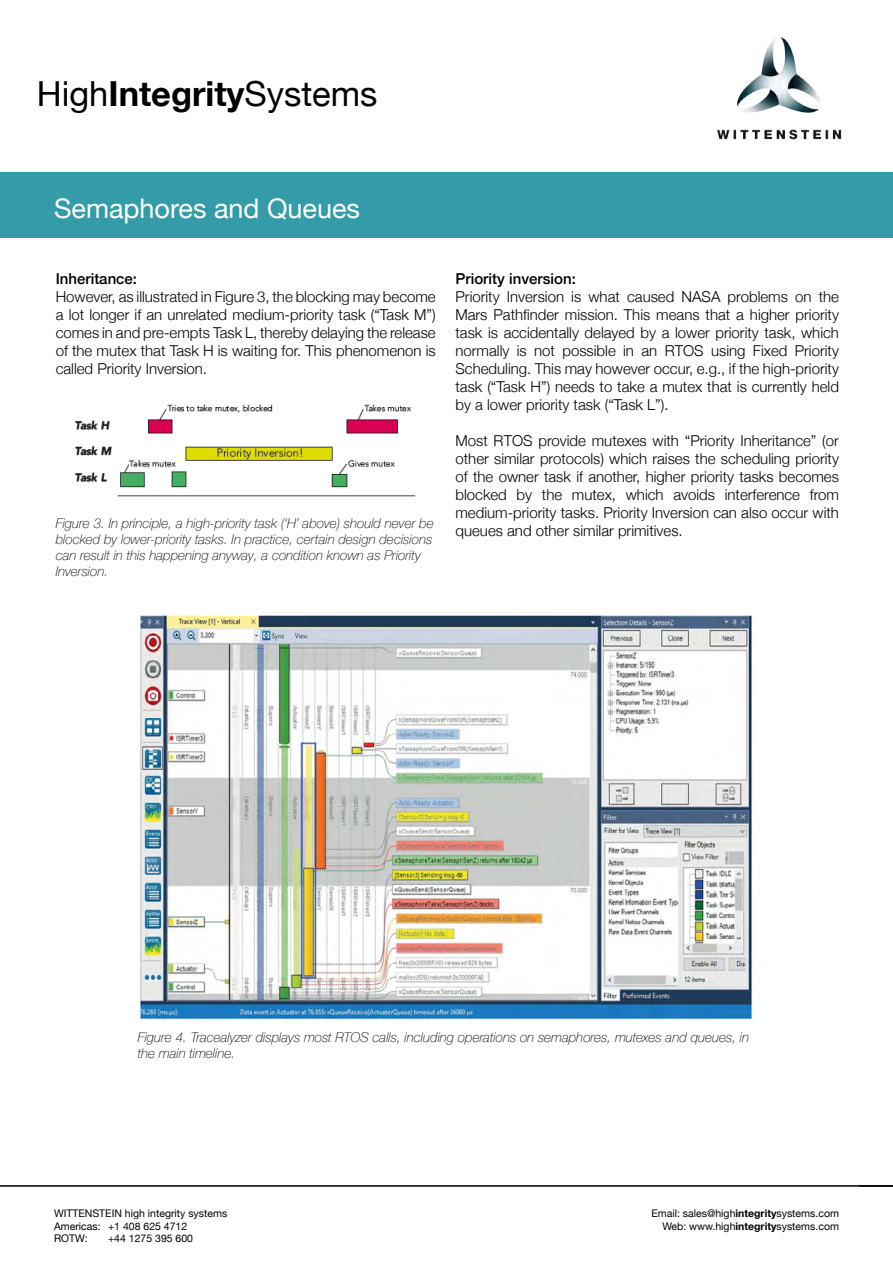
<style>
.page{position:relative;width:893px;height:1263px;background:#fff}
.page>*{position:absolute;margin:0;border:0;box-sizing:border-box;transform-origin:0 0}
.t1{font:34.5px "Helvetica Neue";color:#000}
.t2{font:27px "Helvetica Neue";color:#fff}
.t3{font:300 15px/18px "Helvetica Neue";color:#000;text-align:justify}
.t4{font:500 15px "Helvetica Neue";color:#000}
.t5{font:italic 100 13.5px/16.2px "Helvetica Neue";color:#000}
.t6{font:10.5px/12.6px "Helvetica Neue";color:#000;text-align:right}
.s1{font-weight:700}
</style>
<div class="page">
<hr style="left:0;top:1185px;width:893px;height:2px;background:#000">
<div style="left:0;top:173px;width:893px;height:65px;background:#349ca8"></div>
<img style="left:717px;top:37px;width:125px;height:103px">
<img style="left:75px;top:404px;width:341px;height:93px">
<img style="left:139px;top:612px;width:615px;height:408px">
<h1 class="t1" style="left:37px;top:68px;width:342px">High<span class="s1">Integrity</span>Systems</h1>
<h2 class="t2" style="left:54px;top:189px;width:308px">Semaphores and Queues</h2>
<p class="t4" style="left:56px;top:267px;width:83px">Inheritance:</p>
<p class="t3" style="left:56px;top:287px;width:382px">However, as illustrated in Figure 3, the blocking may become a lot longer if an unrelated medium-priority task (“Task M”) comes in and pre-empts Task L, thereby delaying the release of the mutex that Task H is waiting for. This phenomenon is called Priority Inversion.</p>
<p class="t5" style="left:56px;top:514px;width:379px">Figure 3. In principle, a high-priority task (‘H’ above) should never be blocked by lower-priority tasks. In practice, certain design decisions can result in this happening anyway, a condition known as Priority Inversion.</p>
<p class="t4" style="left:455px;top:267px;width:122px">Priority inversion:</p>
<p class="t3" style="left:455px;top:287px;width:385px">Priority Inversion is what caused NASA problems on the Mars Pathfinder mission. This means that a higher priority task is accidentally delayed by a lower priority task, which normally is not possible in an RTOS using Fixed Priority Scheduling. This may however occur, e.g., if the high-priority task (“Task H”) needs to take a mutex that is currently held by a lower priority task (“Task L”).</p>
<p class="t3" style="left:455px;top:431px;width:385px">Most RTOS provide mutexes with “Priority Inheritance” (or other similar protocols) which raises the scheduling priority of the owner task if another, higher priority tasks becomes blocked by the mutex, which avoids interference from medium-priority tasks. Priority Inversion can also occur with queues and other similar primitives.</p>
<p class="t5" style="left:138px;top:1028px;width:613px">Figure 4. Tracealyzer displays most RTOS calls, including operations on semaphores, mutexes and queues, in the main timeline.</p>
<p class="t6" style="left:54px;top:1208px;width:175px;text-align:left">WITTENSTEIN high integrity systems<br>Americas: +1 408 625 4712<br>ROTW:</p>
<p class="t6" style="left:108px;top:1233px;width:87px">+44 1275 395 600</p>
<p class="t6" style="left:651px;top:1208px;width:189px">Email: sales@high<span class="s1">integrity</span>systems.com<br>Web: www.high<span class="s1">integrity</span>systems.com</p>
</div>
